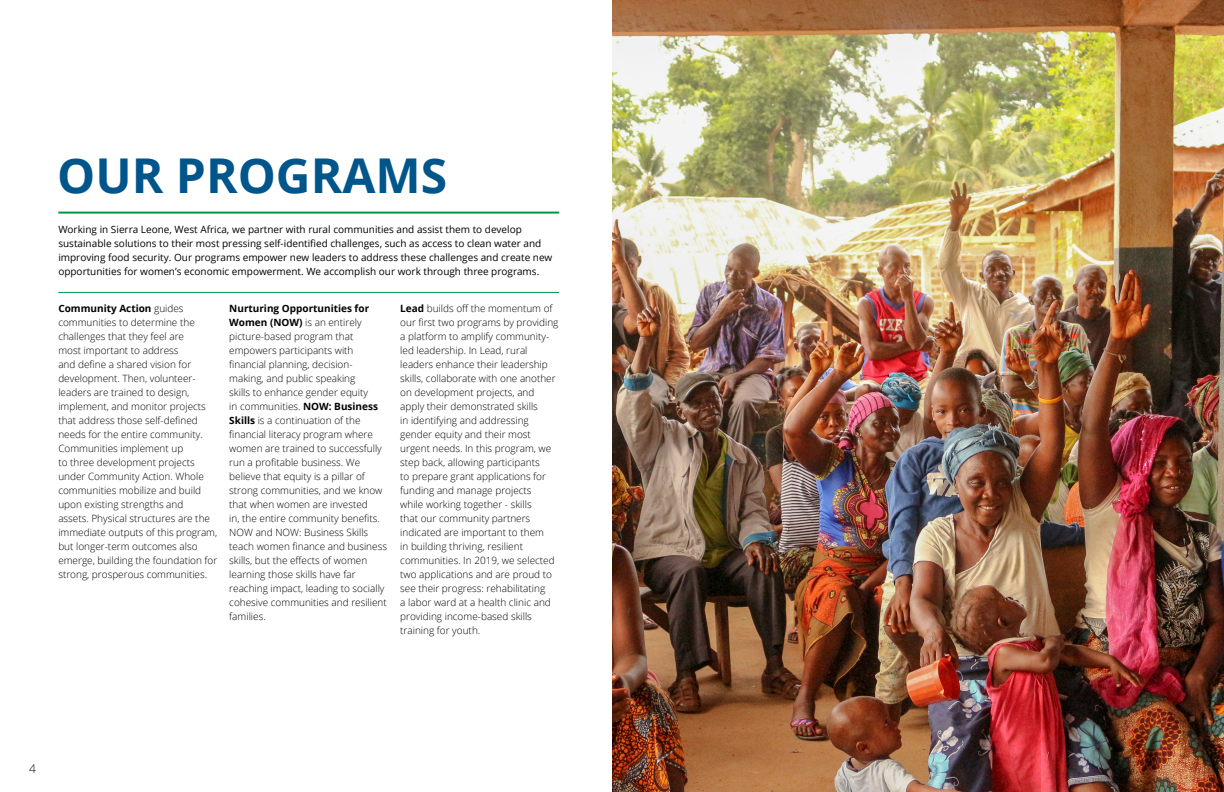
<style>
.page{position:relative;width:1224px;height:792px;background:#fff}
.page>*{position:absolute;margin:0;border:0;box-sizing:border-box;transform-origin:0 0}
.t1{font:700 48px "Open Sans";color:#00558b}
.t2{font:300 12px "Open Sans";color:#000}
.t3{font:300 10px/14px "Open Sans";color:#000}
.Body{font:10px/14px "Open Sans";color:#000}
.s1{font-weight:700}
</style>
<div class="page">
<hr style="left:58px;top:212px;width:501px;height:2px;background:#009548">
<hr style="left:58px;top:292px;width:501px;height:1px;background:#009548">
<img style="left:612px;top:0;width:612px;height:792px">
<h1 class="t1" style="left:57px;top:141px;width:391px">OUR PROGRAMS</h1>
<p class="Body" style="left:58px;top:222px;width:496px">Working in Sierra Leone, West Africa, we partner with rural communities and assist them to develop sustainable solutions to their most pressing self-identified challenges, such as access to clean water and improving food security. Our programs empower new leaders to address these challenges and create new opportunities for women’s economic empowerment. We accomplish our work through three programs.</p>
<p class="t3" style="left:58px;top:301px;width:160px"><span class="s1">Community Action</span> guides communities to determine the challenges that they feel are<br>most important to address<br>and define a shared vision for development. Then, volunteer&shy;leaders are trained to design, implement, and monitor projects that address those self-defined needs for the entire community.<br>Communities implement up<br>to three development projects under Community Action. Whole communities mobilize and build upon existing strengths and<br>assets. Physical structures are the immediate outputs of this program, but longer-term outcomes also emerge, building the foundation for strong, prosperous communities.</p>
<p class="t3" style="left:229px;top:301px;width:159px"><span class="s1">Nurturing Opportunities for<br>Women (NOW)</span> is an entirely picture-based program that empowers participants with financial planning, decision&shy;making, and public speaking<br>skills to enhance gender equity<br>in communities. <span class="s1">NOW: Business<br>Skills</span> is a continuation of the financial literacy program where women are trained to successfully run a profitable business. We believe that equity is a pillar of strong communities, and we know that when women are invested<br>in, the entire community benefits.<br>NOW and NOW: Business Skills teach women finance and business skills, but the effects of women learning those skills have far reaching impact, leading to socially cohesive communities and resilient families.</p>
<p class="t3" style="left:400px;top:301px;width:160px"><span class="s1">Lead</span> builds off the momentum of our first two programs by providing a platform to amplify community&shy;led leadership. In Lead, rural leaders enhance their leadership skills, collaborate with one another on development projects, and apply their demonstrated skills<br>in identifying and addressing gender equity and their most urgent needs. In this program, we step back, allowing participants<br>to prepare grant applications for funding and manage projects<br>while working together - skills<br>that our community partners indicated are important to them<br>in building thriving, resilient communities. In 2019, we selected two applications and are proud to see their progress: rehabilitating<br>a labor ward at a health clinic and providing income-based skills training for youth.</p>
<p class="t2" style="left:29px;top:761px;width:8px">4</p>
</div>
